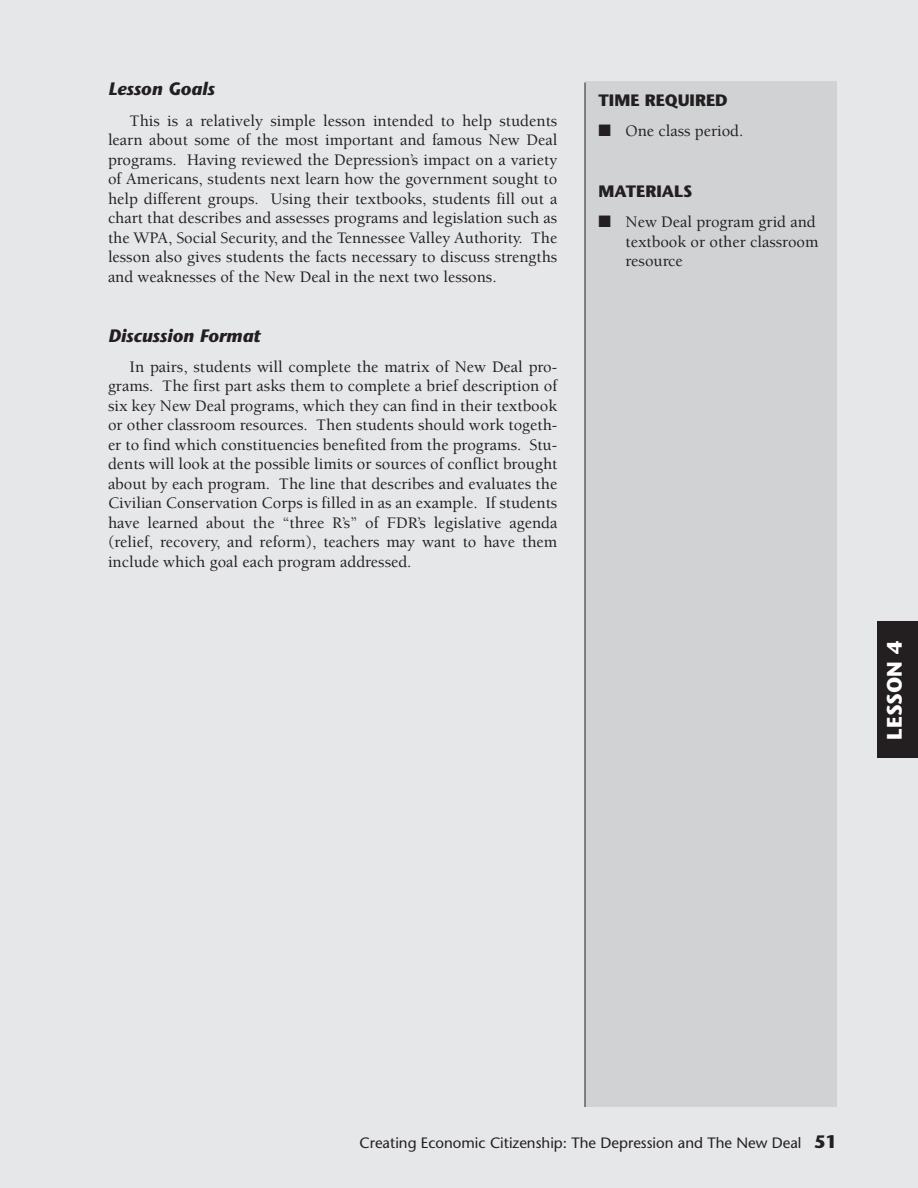
<style>
.page{position:relative;width:918px;height:1188px;background:#e6e7e9}
.page>*{position:absolute;margin:0;border:0;box-sizing:border-box;transform-origin:0 0}
.t1{font:700 21px "Stone Sans";color:#fff}
.t2{font:italic 700 18px "Stone Sans";color:#231f20}
.t3{font:500 16.5px/19.5px "Berkeley";color:#231f20;text-align:justify}
.t4{font:700 16.5px "Stone Sans";color:#231f20}
.t5{font:15px "Stone Sans";color:#231f20}
.s1{font-weight:700;font-size:18px}
</style>
<div class="page">
<div style="left:585px;top:81px;width:252px;height:1026px;background:#d1d2d4"></div>
<hr style="left:585px;top:82px;width:1px;height:1025px;background:#231f20">
<div style="left:878px;top:621px;width:40px;height:137px;background:#231f20"></div>
<p class="t2" style="left:108px;top:78px;width:108px">Lesson Goals</p>
<p class="t3" style="left:108px;top:111px;width:451px;text-indent:22px">This is a relatively simple lesson intended to help students learn about some of the most important and famous New Deal programs. Having reviewed the Depression’s impact on a variety of Americans, students next learn how the government sought to help different groups. Using their textbooks, students fill out a chart that describes and assesses programs and legislation such as the WPA, Social Security, and the Tennessee Valley Authority. The lesson also gives students the facts necessary to discuss strengths and weaknesses of the New Deal in the next two lessons.</p>
<p class="t2" style="left:108px;top:324px;width:154px">Discussion Format</p>
<p class="t3" style="left:108px;top:357px;width:451px;text-indent:22px">In pairs, students will complete the matrix of New Deal pro&shy;grams. The first part asks them to complete a brief description of six key New Deal programs, which they can find in their textbook or other classroom resources. Then students should work togeth&shy;er to find which constituencies benefited from the programs. Stu&shy;dents will look at the possible limits or sources of conflict brought about by each program. The line that describes and evaluates the Civilian Conservation Corps is filled in as an example. If students have learned about the “three R’s” of FDR’s legislative agenda (relief, recovery, and reform), teachers may want to have them include which goal each program addressed.</p>
<p class="t4" style="left:598px;top:90px;width:131px">TIME REQUIRED</p>
<p class="t3" style="left:626px;top:122px;width:119px">One class period.</p>
<p class="t4" style="left:598px;top:181px;width:95px">MATERIALS</p>
<p class="t3" style="left:626px;top:213px;width:195px;text-align:left">New Deal program grid and textbook or other classroom resource</p>
<p class="t1" style="left:881px;top:740px;width:100px;rotate:-90deg">LESSON 4</p>
<p class="t5" style="left:360px;top:1134px;width:479px">Creating Economic Citizenship: The Depression and The New Deal <span class="s1">51</span></p>
</div>
